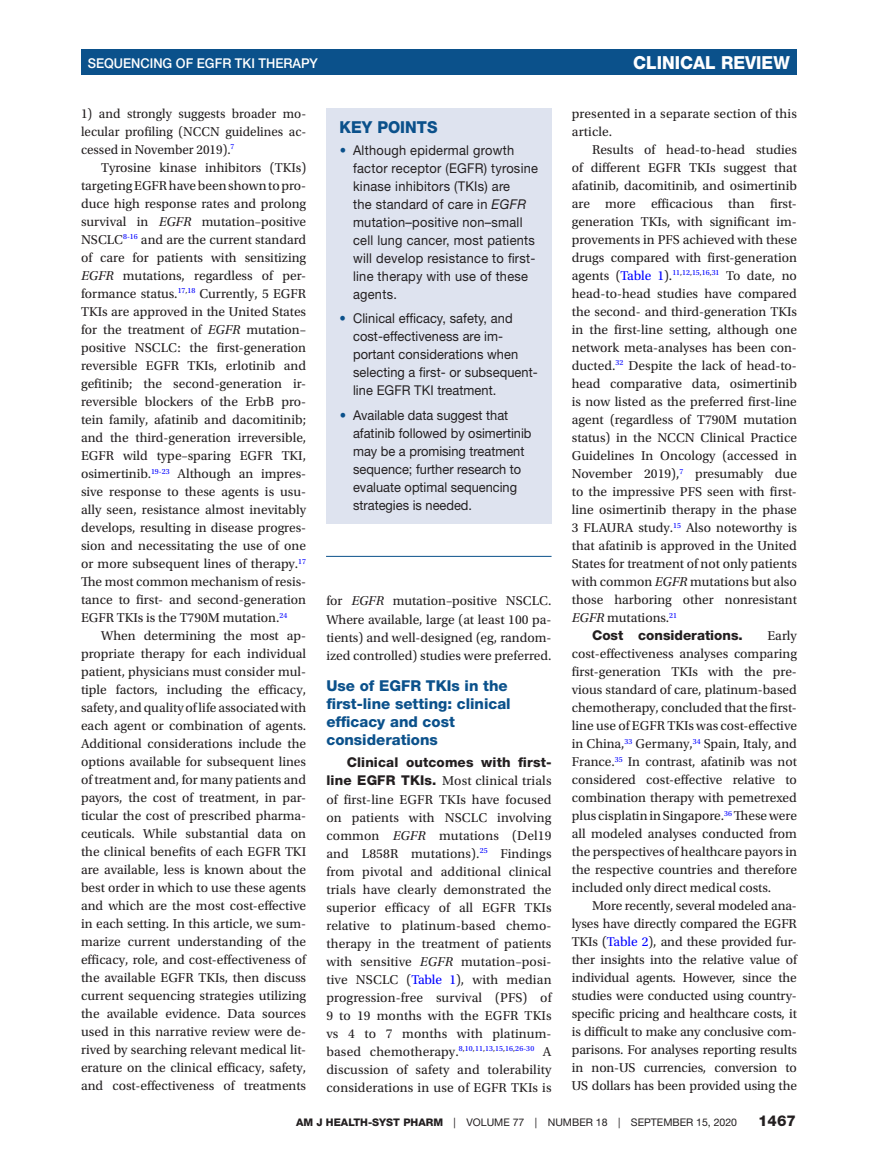
<style>
.page{position:relative;width:878px;height:1175px;background:#fff}
.page>*{position:absolute;margin:0;border:0;box-sizing:border-box;transform-origin:0 0}
.t1{font:800 18px "Helvetica Neue LT Std";color:#fff;scale:.95 1}
.t2{font:800 16.5px "Helvetica Neue LT Std";color:#0b518b;scale:.95 1}
.t3{font:800 15px/18px "Helvetica Neue LT Std";color:#0b518b}
.t4{font:800 15px "Helvetica Neue LT Std";color:#231f20}
.t5{font:13.5px/18px "Utopia Std";color:#231f20;text-align:justify}
.t6{font:13.5px/18px "Helvetica Neue LT Std";letter-spacing:.005em;color:#231f20;scale:.95 1}
.t7{font:800 13.5px "Helvetica Neue LT Std";letter-spacing:.01em;color:#231f20}
.t8{font:500 13.5px "Helvetica Neue LT Std";color:#fff;scale:.95 1}
.t9{font:10.5px "Helvetica Neue LT Std";color:#231f20}
.s1{font-style:italic}
.s2{color:#0b518b}
.s3{font-family:"Helvetica Neue LT Std";font-weight:800}
.s4{color:#00f}
.s5{font-weight:800}
</style>
<div class="page">
<div style="left:81px;top:50px;width:715px;height:25px;background:#0b518b"></div>
<div style="left:326px;top:108px;width:225px;height:416px;background:#dee3ef"></div>
<hr style="left:326px;top:556px;width:225px;height:1px;background:#0b518b">
<p class="t8" style="left:88px;top:55px;width:244px">SEQUENCING OF EGFR TKI THERAPY</p>
<h1 class="t1" style="left:633px;top:52px;width:166px">CLINICAL REVIEW</h1>
<p class="t5" style="left:81px;top:105px;width:227px">1) and strongly suggests broader mo&shy;lecular profiling (NCCN guidelines ac&shy;cessed in November 2019).<sup>7</sup></p>
<p class="t5" style="left:81px;top:159px;width:227px;text-align:left;text-indent:20px">Tyrosine kinase inhibitors (TKIs) targeting EGFR have been shown to pro&shy;duce high response rates and prolong survival in <span class="s1">EGFR</span> mutation–positive NSCLC<sup>8-16</sup> and are the current standard of care for patients with sensitizing <span class="s1">EGFR</span> mutations, regardless of per&shy;formance status.<sup>17</sup><sup>,</sup><sup>18</sup> Currently, 5 EGFR TKIs are approved in the United States for the treatment of <span class="s1">EGFR</span> mutation– positive NSCLC: the first-generation reversible EGFR TKIs, erlotinib and gefitinib; the second-generation ir&shy;reversible blockers of the ErbB pro&shy;tein family, afatinib and dacomitinib; and the third-generation irreversible, EGFR wild type–sparing EGFR TKI, osimertinib.<sup>19-23</sup> Although an impres&shy;sive response to these agents is usu&shy;ally seen, resistance almost inevitably develops, resulting in disease progres&shy;sion and necessitating the use of one or more subsequent lines of therapy.<sup>17<br></sup>The most common mechanism of resis&shy;tance to first- and second-generation EGFR TKIs is the T790M mutation.<sup>24</sup></p>
<p class="t5" style="left:81px;top:627px;width:227px;text-align:left;text-indent:20px">When determining the most ap&shy;propriate therapy for each individual patient, physicians must consider mul&shy;tiple factors, including the efficacy, safety, and quality of life associated with each agent or combination of agents.<br>Additional considerations include the options available for subsequent lines of treatment and, for many patients and payors, the cost of treatment, in par&shy;ticular the cost of prescribed pharma&shy;ceuticals. While substantial data on the clinical benefits of each EGFR TKI are available, less is known about the best order in which to use these agents and which are the most cost-effective in each setting. In this article, we sum&shy;marize current understanding of the efficacy, role, and cost-effectiveness of the available EGFR TKIs, then discuss current sequencing strategies utilizing the available evidence. Data sources used in this narrative review were de&shy;rived by searching relevant medical lit&shy;erature on the clinical efficacy, safety, and cost-effectiveness of treatments</p>
<p class="t2" style="left:339px;top:118px;width:104px">KEY POINTS</p>
<p class="t6" style="left:353px;top:141px;width:196px;text-indent:-13px"><span class="s2">•</span> Although epidermal growth factor receptor (EGFR) tyrosine kinase inhibitors (TKIs) are<br>the standard of care in <span class="s1">EGFR </span>mutation–positive non–small cell lung cancer, most patients will develop resistance to first&shy;line therapy with use of these agents.</p>
<p class="t6" style="left:353px;top:309px;width:196px;text-indent:-14px"><span class="s2">•</span> Clinical efficacy, safety, and cost-effectiveness are im&shy;portant considerations when selecting a first- or subsequent&shy;line EGFR TKI treatment.</p>
<p class="t6" style="left:353px;top:406px;width:189px;text-indent:-13px"><span class="s2">•</span> Available data suggest that afatinib followed by osimertinib may be a promising treatment sequence; further research to evaluate optimal sequencing strategies is needed.</p>
<p class="t5" style="left:326px;top:592px;width:227px">for <span class="s1">EGFR</span> mutation–positive NSCLC.<br>Where available, large (at least 100 pa&shy;tients) and well-designed (eg, random&shy;ized controlled) studies were preferred.</p>
<p class="t3" style="left:326px;top:676px;width:186px">Use of EGFR TKIs in the first-line setting: clinical efficacy and cost considerations</p>
<p class="t7" style="left:346px;top:754px;width:206px">Clinical outcomes with first-</p>
<p class="t5" style="left:326px;top:772px;width:227px"><span class="s3">line EGFR TKIs.</span> Most clinical trials of first-line EGFR TKIs have focused on patients with NSCLC involving common <span class="s1">EGFR</span> mutations (Del19 and L858R mutations).<sup>25</sup> Findings from pivotal and additional clinical trials have clearly demonstrated the superior efficacy of all EGFR TKIs relative to platinum-based chemo&shy;therapy in the treatment of patients with sensitive <span class="s1">EGFR</span> mutation–posi&shy;tive NSCLC (<span class="s4">Table 1</span>), with median progression-free survival (PFS) of 9 to 19 months with the EGFR TKIs vs 4 to 7 months with platinum&shy;based chemotherapy.<sup>8</sup><sup>,</sup><sup>10</sup><sup>,</sup><sup>11</sup><sup>,</sup><sup>13</sup><sup>,</sup><sup>15</sup><sup>,</sup><sup>16</sup><sup>,</sup><sup>26-30</sup> A discussion of safety and tolerability considerations in use of EGFR TKIs is</p>
<p class="t5" style="left:572px;top:105px;width:226px">presented in a separate section of this article.</p>
<p class="t5" style="left:571px;top:141px;width:227px;text-indent:20px">Results of head-to-head studies of different EGFR TKIs suggest that afatinib, dacomitinib, and osimertinib are more efficacious than first&shy;generation TKIs, with significant im&shy;provements in PFS achieved with these drugs compared with first-generation agents (<span class="s4">Table 1</span>).<sup>11</sup><sup>,</sup><sup>12</sup><sup>,</sup><sup>15</sup><sup>,</sup><sup>16</sup><sup>,</sup><sup>31</sup> To date, no head-to-head studies have compared the second- and third-generation TKIs in the first-line setting, although one network meta-analyses has been con&shy;ducted.<sup>32</sup> Despite the lack of head-to&shy;head comparative data, osimertinib is now listed as the preferred first-line agent (regardless of T790M mutation status) in the NCCN Clinical Practice Guidelines In Oncology (accessed in November 2019),<sup>7</sup> presumably due to the impressive PFS seen with first&shy;line osimertinib therapy in the phase 3 FLAURA study.<sup>15</sup> Also noteworthy is that afatinib is approved in the United States for treatment of not only patients with common <span class="s1">EGFR</span> mutations but also those harboring other nonresistant <span class="s1">EGFR</span> mutations.<sup>21</sup></p>
<p class="t7" style="left:592px;top:627px;width:152px">Cost considerations.</p>
<p class="t5" style="left:571px;top:627px;width:227px;text-indent:196px">Early cost-effectiveness analyses comparing first-generation TKIs with the pre&shy;vious standard of care, platinum-based chemotherapy, concluded that the first&shy;line use of EGFR TKIs was cost-effective in China,<sup>33</sup> Germany,<sup>34</sup> Spain, Italy, and France.<sup>35</sup> In contrast, afatinib was not considered cost-effective relative to combination therapy with pemetrexed plus cisplatin in Singapore.<sup>36</sup> These were all modeled analyses conducted from the perspectives of healthcare payors in the respective countries and therefore included only direct medical costs.</p>
<p class="t5" style="left:571px;top:897px;width:227px;text-indent:20px">More recently, several modeled ana&shy;lyses have directly compared the EGFR TKIs (<span class="s4">Table 2</span>), and these provided fur&shy;ther insights into the relative value of individual agents. However, since the studies were conducted using country&shy;specific pricing and healthcare costs, it is difficult to make any conclusive com&shy;parisons. For analyses reporting results in non-US currencies, conversion to US dollars has been provided using the</p>
<p class="t9" style="left:296px;top:1116px;width:442px"><span class="s5">AM J HEALTH-SYST PHARM</span> | VOLUME 77 | NUMBER 18 | SEPTEMBER 15, 2020</p>
<p class="t4" style="left:758px;top:1112px;width:39px">1467</p>
</div>
